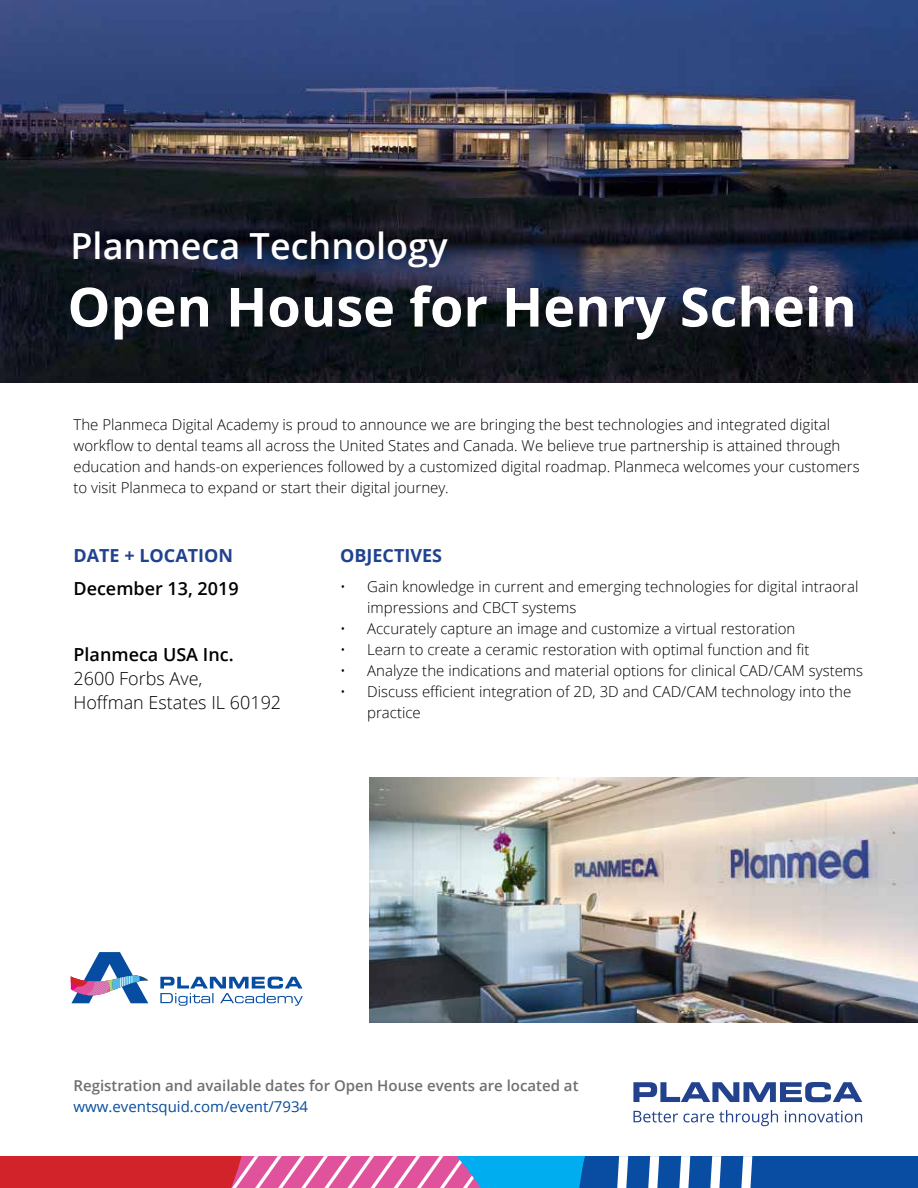
<style>
.page{position:relative;width:918px;height:1188px;background:#fff}
.page>*{position:absolute;margin:0;border:0;box-sizing:border-box;transform-origin:0 0}
.t1{font:700 54px "Open Sans";color:#fff}
.t2{font:600 36px "Open Sans";color:#fff}
.t3{font:300 18px/24px "Open Sans";color:#000}
.t4{font:600 18px "Open Sans";color:#000}
.t5{font:700 18px "Open Sans";color:#21428e}
.t6{font:300 15px/21px "Open Sans";color:#000}
.t7{font:600 15px "Open Sans";color:#6e6f72}
.t8{font:15px "Open Sans";color:#084e9d}
</style>
<div class="page">
<svg style="left:0;top:1156px;width:918px;height:32px;background:#7f5f93"></svg>
<img style="left:0;top:0;width:918px;height:382px">
<svg style="left:633px;top:1082px;width:229px;height:20px"></svg>
<svg style="left:634px;top:1110px;width:144px;height:16px"></svg>
<svg style="left:785px;top:1111px;width:77px;height:11px"></svg>
<svg style="left:160px;top:977px;width:143px;height:29px"></svg>
<svg style="left:71px;top:952px;width:78px;height:52px"></svg>
<img style="left:369px;top:778px;width:549px;height:245px">
<h2 class="t2" style="left:70px;top:221px;width:379px">Planmeca Technology</h2>
<h1 class="t1" style="left:68px;top:269px;width:791px">Open House for Henry Schein</h1>
<p class="t6" style="left:74px;top:413px;width:788px">The Planmeca Digital Academy is proud to announce we are bringing the best technologies and integrated digital workflow to dental teams all across the United States and Canada. We believe true partnership is attained through education and hands-on experiences followed by a customized digital roadmap. Planmeca welcomes your customers to visit Planmeca to expand or start their digital journey.</p>
<p class="t5" style="left:74px;top:543px;width:161px">DATE + LOCATION</p>
<p class="t4" style="left:74px;top:576px;width:167px">December 13, 2019</p>
<p class="t4" style="left:74px;top:642px;width:162px">Planmeca USA Inc.</p>
<p class="t3" style="left:74px;top:666px;width:209px">2600 Forbs Ave,<br>Hoffman Estates IL 60192</p>
<p class="t5" style="left:340px;top:543px;width:104px">OBJECTIVES</p>
<p class="t6" style="left:367px;top:576px;width:493px;text-indent:-27px">• Gain knowledge in current and emerging technologies for digital intraoral impressions and CBCT systems</p>
<p class="t6" style="left:340px;top:618px;width:457px">• Accurately capture an image and customize a virtual restoration</p>
<p class="t6" style="left:340px;top:639px;width:471px">• Learn to create a ceramic restoration with optimal function and fit</p>
<p class="t6" style="left:340px;top:660px;width:524px">• Analyze the indications and material options for clinical CAD/CAM systems</p>
<p class="t6" style="left:367px;top:681px;width:486px;text-indent:-27px">• Discuss efficient integration of 2D, 3D and CAD/CAM technology into the practice</p>
<p class="t7" style="left:74px;top:1076px;width:507px">Registration and available dates for Open House events are located at</p>
<p class="t8" style="left:74px;top:1097px;width:236px">www.eventsquid.com/event/7934</p>
</div>
